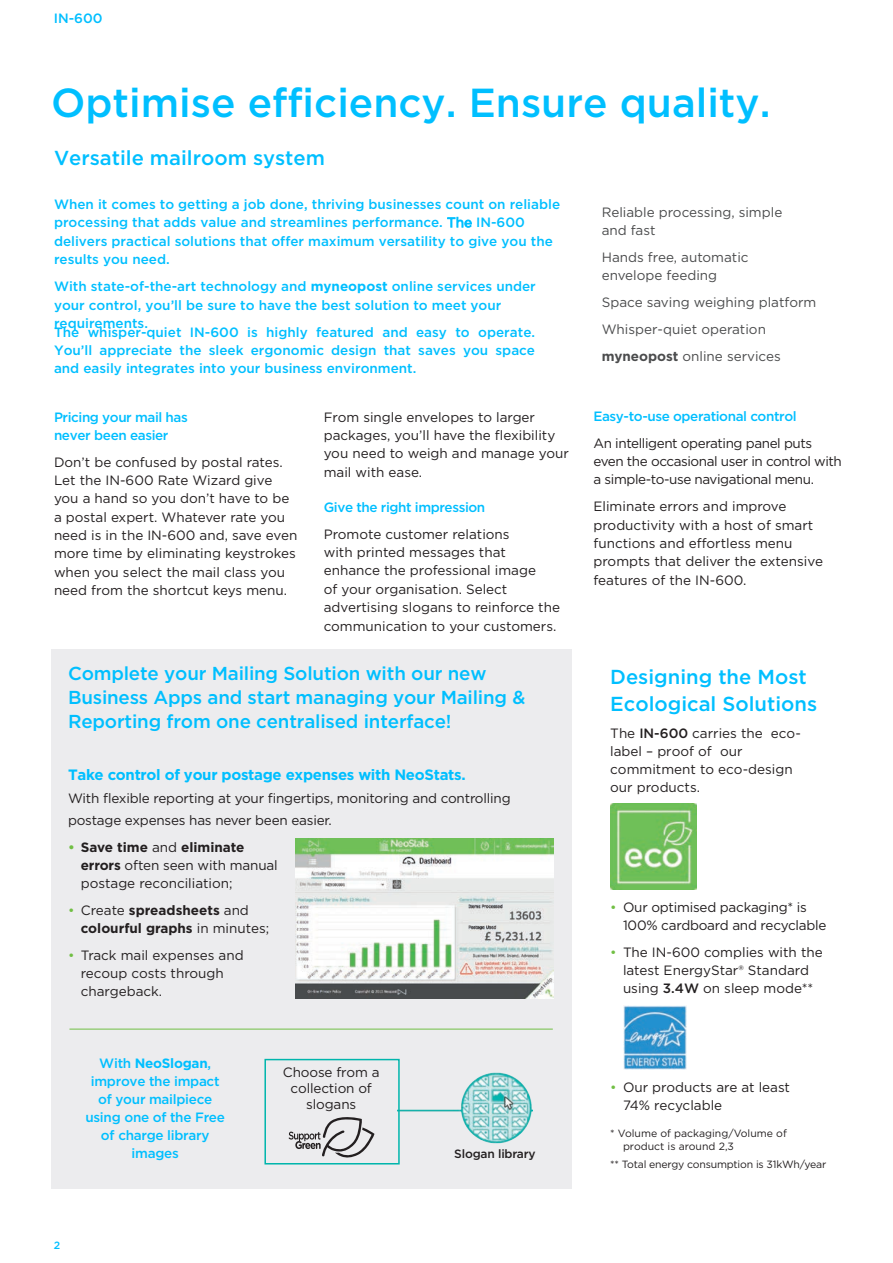
<style>
.page{position:relative;width:893px;height:1263px;background:#fff}
.page>*{position:absolute;margin:0;border:0;box-sizing:border-box;transform-origin:0 0}
._4_Headline{font:500 40.5px "Gotham";color:#00bfff}
.Subhead_1{font:500 20.25px/27px "Gotham";color:#00bfff}
._5_Subhead_13_5pt{font:500 20.25px "Gotham";color:#00bfff}
.Subhead_1-2{font:500 18.75px/24px "Gotham";letter-spacing:-.01em;color:#00bfff}
.Body_Text{font:700 15px "Gotham";letter-spacing:-.02em;color:#00bfff}
._8_body_copy{font:13.5px/18.3px "Gotham";color:#231f20}
._6_intro_para{font:500 13.5px/18.3px "Gotham";color:#00bfff}
.Body_Text-2{font:13.5px/18px "Gotham";letter-spacing:-.015em;color:#231f20}
._8_body_copy-2{font:13.5px/18.5px "Gotham";color:#4b4c4d}
._8_body_copy-3{font:13.5px/18.3px "Gotham";letter-spacing:-.03em;color:#231f20}
._7_Subhead_9pt_green{font:500 13.5px/18px "Gotham";letter-spacing:-.03em;color:#00bfff}
.Subhead_2{font:500 13.5px/18px "Gotham";letter-spacing:-.02em;color:#00bfff;text-align:center}
.t1{font:700 13.5px/18px "Gotham";color:#231f20}
.Body_Text-3{font:500 12px "Gotham";letter-spacing:-.015em;color:#231f20}
.Bullets{font:10.5px/13.5px "Gotham";color:#231f20}
.Bullets-2{font:10.5px "Gotham";letter-spacing:-.02em;color:#231f20}
.Page_Footer___Header{font:500 10.5px "Gotham";color:#00bfff}
.s1{font-weight:400}
.s2{font-weight:700}
.s3{font-weight:700;color:#71bf44}
.s4{font-weight:400;color:#71bf44}
.s5{color:#71bf44}
.s6{font-weight:500}
</style>
<div class="page">
<div style="left:51px;top:649px;width:520px;height:540px;background:#ececee"></div>
<img style="left:610px;top:804px;width:87px;height:86px">
<img style="left:296px;top:839px;width:257px;height:160px">
<img style="left:623px;top:1005px;width:63px;height:64px">
<img style="left:400px;top:1072px;width:133px;height:72px">
<svg style="left:289px;top:1117px;width:85px;height:41px"></svg>
<div style="left:264px;top:1059px;width:136px;height:105px;border:2px solid #00b5ac"></div>
<hr style="left:69px;top:1029px;width:484px;height:1px;background:#71bf44">
<p class="_6_intro_para" style="left:54px;top:9px;width:50px">IN-600</p>
<p class="_4_Headline" style="left:51px;top:80px;width:721px">Optimise efficiency. Ensure quality.</p>
<p class="_5_Subhead_13_5pt" style="left:54px;top:146px;width:273px">Versatile mailroom system</p>
<p class="_6_intro_para" style="left:54px;top:195px;width:508px">When it comes to getting a job done, thriving businesses count on reliable processing that adds value and streamlines performance. <span class="s1">The</span> IN-600 delivers practical solutions that offer maximum versatility to give you the results you need.</p>
<p class="_6_intro_para" style="left:54px;top:277px;width:483px">With state-of-the-art technology and <span class="s2">myneopost</span> online services under your control, you’ll be sure to have the best solution to meet your requirements.</p>
<p class="_6_intro_para" style="left:54px;top:322px;width:483px;text-align:justify">The whisper-quiet IN-600 is highly featured and easy to operate.<br>You’ll appreciate the sleek ergonomic design that saves you space and easily integrates into your business environment.</p>
<p class="_7_Subhead_9pt_green" style="left:54px;top:407px;width:135px">Pricing your mail has never been easier</p>
<p class="_8_body_copy" style="left:54px;top:452px;width:245px">Don’t be confused by postal rates.<br>Let the IN-600 Rate Wizard give you a hand so you don’t have to be a postal expert. Whatever rate you need is in the IN-600 and, save even more time by eliminating keystrokes when you select the mail class you need from the shortcut keys menu.</p>
<p class="_8_body_copy" style="left:324px;top:407px;width:247px">From single envelopes to larger packages, you’ll have the flexibility you need to weigh and manage your mail with ease.</p>
<p class="_7_Subhead_9pt_green" style="left:324px;top:498px;width:163px">Give the right impression</p>
<p class="_8_body_copy" style="left:324px;top:524px;width:238px">Promote customer relations<br>with printed messages that enhance the professional image<br>of your organisation. Select advertising slogans to reinforce the communication to your customers.</p>
<p class="Subhead_1-2" style="left:68px;top:661px;width:459px">Complete your Mailing Solution with our new<br>Business Apps and start managing your Mailing &amp;<br>Reporting from one centralised interface!</p>
<p class="Body_Text" style="left:68px;top:766px;width:399px">Take control of your postage expenses with NeoStats.</p>
<p class="Body_Text-2" style="left:68px;top:787px;width:444px;line-height:22.4px">With flexible reporting at your fingertips, monitoring and controlling postage expenses has never been easier.</p>
<p class="_8_body_copy" style="left:81px;top:838px;width:199px;text-indent:-13px"><span class="s3">•</span> <span class="s2">Save time</span> and <span class="s2">eliminate errors</span> often seen with manual postage reconciliation;</p>
<p class="t1" style="left:81px;top:901px;width:190px;text-indent:-13px"><span class="s4">•</span> <span class="s1">Create</span> spreadsheets <span class="s1">and </span>colourful graphs <span class="s1">in minutes;</span></p>
<p class="_8_body_copy" style="left:81px;top:946px;width:164px;text-indent:-13px"><span class="s5">•</span> Track mail expenses and recoup costs through chargeback.</p>
<p class="Subhead_2" style="left:85px;top:1054px;width:141px">With <span class="s2">NeoSlogan</span>, improve the impact of your mailpiece using one of the Free of charge library images</p>
<p class="Body_Text-2" style="left:283px;top:1063px;width:98px;line-height:16.2px;text-align:center">Choose from a collection of slogans</p>
<p class="Body_Text-3" style="left:454px;top:1147px;width:83px">Slogan library</p>
<p class="_8_body_copy-2" style="left:602px;top:202px;width:182px">Reliable processing, simple and fast</p>
<p class="_8_body_copy-2" style="left:602px;top:248px;width:148px">Hands free, automatic envelope feeding</p>
<p class="_8_body_copy-2" style="left:602px;top:293px;width:216px">Space saving weighing platform</p>
<p class="_8_body_copy-2" style="left:602px;top:320px;width:166px">Whisper-quiet operation</p>
<p class="_8_body_copy-2" style="left:602px;top:347px;width:181px"><span class="s2">myneopost</span> online services</p>
<p class="_7_Subhead_9pt_green" style="left:593px;top:407px;width:205px">Easy-to-use operational control</p>
<p class="_8_body_copy-3" style="left:593px;top:433px;width:250px">An intelligent operating panel puts even the occasional user in control with a simple-to-use navigational menu.</p>
<p class="_8_body_copy" style="left:593px;top:497px;width:231px">Eliminate errors and improve productivity with a host of smart functions and effortless menu prompts that deliver the extensive features of the IN-600.</p>
<p class="Subhead_1" style="left:610px;top:662px;width:208px">Designing the Most<br>Ecological Solutions</p>
<p class="Body_Text-2" style="left:610px;top:723px;width:192px">The <span class="s6">IN-600</span> carries the eco&shy;label – proof of our commitment to eco-design our products.</p>
<p class="_8_body_copy" style="left:623px;top:898px;width:205px;text-indent:-13px"><span class="s5">•</span> Our optimised packaging* is<br>100% cardboard and recyclable</p>
<p class="_8_body_copy" style="left:610px;top:943px;width:214px;text-align:center"><span class="s5">•</span> The IN-600 complies with the latest EnergyStar® Standard using <span class="s6">3.4W</span> on sleep mode**</p>
<p class="_8_body_copy" style="left:623px;top:1078px;width:169px;text-indent:-13px"><span class="s5">•</span> Our products are at least<br>74% recyclable</p>
<p class="Bullets" style="left:623px;top:1126px;width:165px;text-indent:-13px">* Volume of packaging/Volume of product is around 2,3</p>
<p class="Bullets-2" style="left:610px;top:1157px;width:218px">** Total energy consumption is 31kWh/year</p>
<p class="Page_Footer___Header" style="left:54px;top:1239px;width:8px">2</p>
</div>
